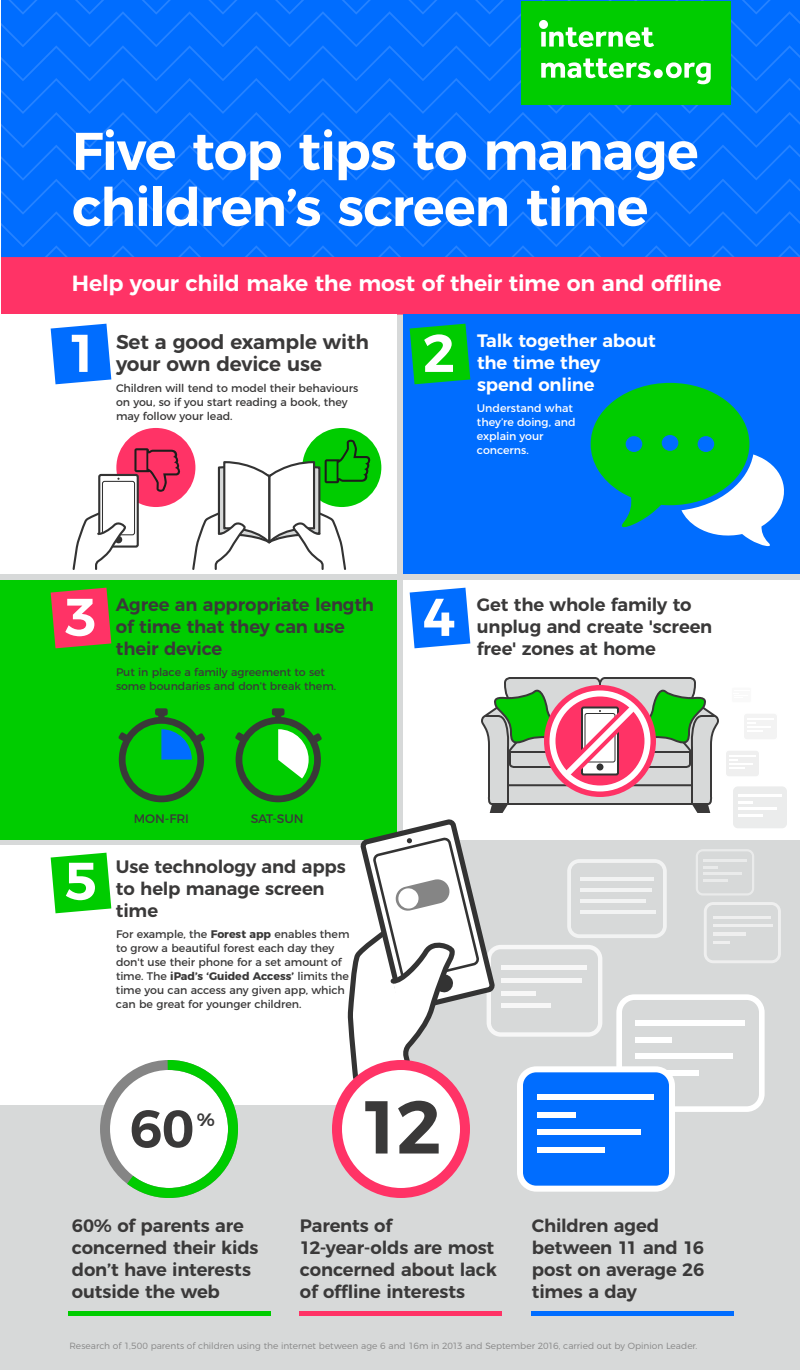
<style>
.page{position:relative;width:800px;height:1370px;background:#fff}
.page>*{position:absolute;margin:0;border:0;box-sizing:border-box;transform-origin:0 0}
.t1{font:600 74.6px "Montserrat";color:#3a3939}
.t2{font:600 53px/56px "Montserrat";letter-spacing:-.02em;color:#fff}
.t3{font:600 53px "Montserrat";color:#3a3939}
.t4{font:600 22px "Montserrat";letter-spacing:-.01em;color:#fff}
.t5{font:600 20px/22px "Montserrat";letter-spacing:-.01em;color:#3a3939}
.t6{font:600 18px/22px "Montserrat";letter-spacing:-.01em;color:#3a3939}
.t7{font:600 18px/22px "Montserrat";letter-spacing:-.01em;color:#fff}
.t8{font:12.4px "Montserrat";letter-spacing:-.01em;color:#3a3939}
.t9{font:11px/14px "Montserrat";letter-spacing:-.005em;color:#3a3939}
.t10{font:11px/14px "Montserrat";letter-spacing:-.005em;color:#fff}
.t11{font:300 9px "Montserrat";color:#858585}
.s1{font-weight:700}
</style>
<div class="page">
<div style="left:1px;top:248px;width:799px;height:168px;background:#f36"></div>
<div style="left:0;top:314px;width:800px;height:1056px;background:#d7d9d9"></div>
<div style="left:0;top:314px;width:396px;height:260px;background:#fff"></div>
<div style="left:0;top:580px;width:396px;height:260px;background:#0c0"></div>
<div style="left:0;top:845px;width:405px;height:260px;background:#fff"></div>
<div style="left:404px;top:314px;width:396px;height:260px;background:#006dff"></div>
<div style="left:404px;top:580px;width:396px;height:260px;background:#fff"></div>
<div style="left:100px;top:1060px;width:138px;height:138px;border:10px solid #858585;border-radius:50%"></div>
<svg style="left:116px;top:1060px;width:122px;height:138px"></svg>
<svg style="left:51px;top:324px;width:60px;height:60px;background:#217fff"></svg>
<svg style="left:410px;top:324px;width:60px;height:60px;background:#00bf21"></svg>
<svg style="left:51px;top:588px;width:60px;height:60px;background:#dd4658"></svg>
<svg style="left:410px;top:588px;width:60px;height:60px;background:#217fff"></svg>
<svg style="left:51px;top:853px;width:60px;height:60px;background:#21d221"></svg>
<div style="left:116px;top:428px;width:79px;height:79px;background:#f36;border-radius:50%"></div>
<div style="left:302px;top:428px;width:79px;height:79px;background:#0c0;border-radius:50%"></div>
<svg style="left:99px;top:475px;width:39px;height:72px"></svg>
<div style="left:98px;top:474px;width:41px;height:74px;border:2px solid #333;border-radius:2px"></div>
<div style="left:102px;top:481px;width:33px;height:54px;background:#fff;border-radius:2px"></div>
<div style="left:102px;top:481px;width:33px;height:54px;border:1px solid #333;border-radius:2px"></div>
<svg style="left:1px;top:0;width:799px;height:257px;background:#0679e8"></svg>
<hr style="left:68px;top:1312px;width:202px;height:4px;background:#0c0">
<hr style="left:300px;top:1312px;width:202px;height:4px;background:#f36">
<hr style="left:532px;top:1312px;width:202px;height:4px;background:#006dff">
<svg style="left:72px;top:511px;width:54px;height:59px"></svg>
<svg style="left:191px;top:439px;width:180px;height:131px"></svg>
<svg style="left:134px;top:448px;width:47px;height:44px"></svg>
<svg style="left:591px;top:383px;width:193px;height:164px"></svg>
<svg style="left:118px;top:708px;width:87px;height:94px"></svg>
<svg style="left:235px;top:708px;width:87px;height:94px"></svg>
<svg style="left:346px;top:676px;width:441px;height:516px"></svg>
<div style="left:337px;top:1065px;width:128px;height:128px;background:#fff;border-radius:50%"></div>
<div style="left:332px;top:1060px;width:138px;height:138px;border:10px solid #f36;border-radius:50%"></div>
<h2 class="t2" style="left:72px;top:127px;width:628px">Five top tips to manage children’s screen time</h2>
<h3 class="t4" style="left:72px;top:274px;width:651px">Help your child make the most of their time on and offline</h3>
<h3 class="t5" style="left:116px;top:332px;width:254px">Set a good example with your own device use</h3>
<h3 class="t7" style="left:477px;top:331px;width:180px">Talk together about the time they spend online</h3>
<h2 class="t2" style="left:67px;top:329px;width:34px">1</h2>
<h2 class="t2" style="left:423px;top:329px;width:34px">2</h2>
<p class="t9" style="left:116px;top:382px;width:244px">Children will tend to model their behaviours on you, so if you start reading a book, they may follow your lead.</p>
<p class="t10" style="left:477px;top:402px;width:100px">Understand what they’re doing, and explain your concerns.</p>
<h2 class="t2" style="left:65px;top:593px;width:34px">3</h2>
<h3 class="t6" style="left:116px;top:595px;width:260px">Agree an appropriate length of time that they can use their device</h3>
<p class="t9" style="left:116px;top:666px;width:222px">Put in place a family agreement to set some boundaries and don’t break them.</p>
<h2 class="t2" style="left:423px;top:593px;width:34px">4</h2>
<h3 class="t6" style="left:477px;top:595px;width:237px">Get the whole family to unplug and create 'screen free' zones at home</h3>
<h2 class="t2" style="left:65px;top:857px;width:34px">5</h2>
<p class="t8" style="left:134px;top:813px;width:56px">MON-FRI</p>
<p class="t8" style="left:251px;top:813px;width:54px">SAT-SUN</p>
<h3 class="t6" style="left:116px;top:857px;width:231px">Use technology and apps to help manage screen time</h3>
<p class="t9" style="left:116px;top:928px;width:235px">For example, the <span class="s1">Forest app</span> enables them to grow a beautiful forest each day they don't use their phone for a set amount of time. The <span class="s1">iPad’s ‘Guided Access’</span> limits the time you can access any given app, which can be great for younger children.</p>
<h2 class="t3" style="left:129px;top:1107px;width:66px">60</h2>
<h3 class="t6" style="left:197px;top:1110px;width:20px">%</h3>
<h1 class="t1" style="left:358px;top:1096px;width:85px">12</h1>
<h3 class="t6" style="left:72px;top:1216px;width:188px">60% of parents are concerned their kids don’t have interests outside the web</h3>
<h3 class="t6" style="left:300px;top:1216px;width:198px">Parents of<br>12-year-olds are most concerned about lack of offline interests</h3>
<h3 class="t6" style="left:532px;top:1216px;width:174px">Children aged between 11 and 16 post on average 26 times a day</h3>
<p class="t11" style="left:70px;top:1342px;width:629px">Research of 1,500 parents of children using the internet between age 6 and 16m in 2013 and September 2016, carried out by Opinion Leader.</p>
</div>
